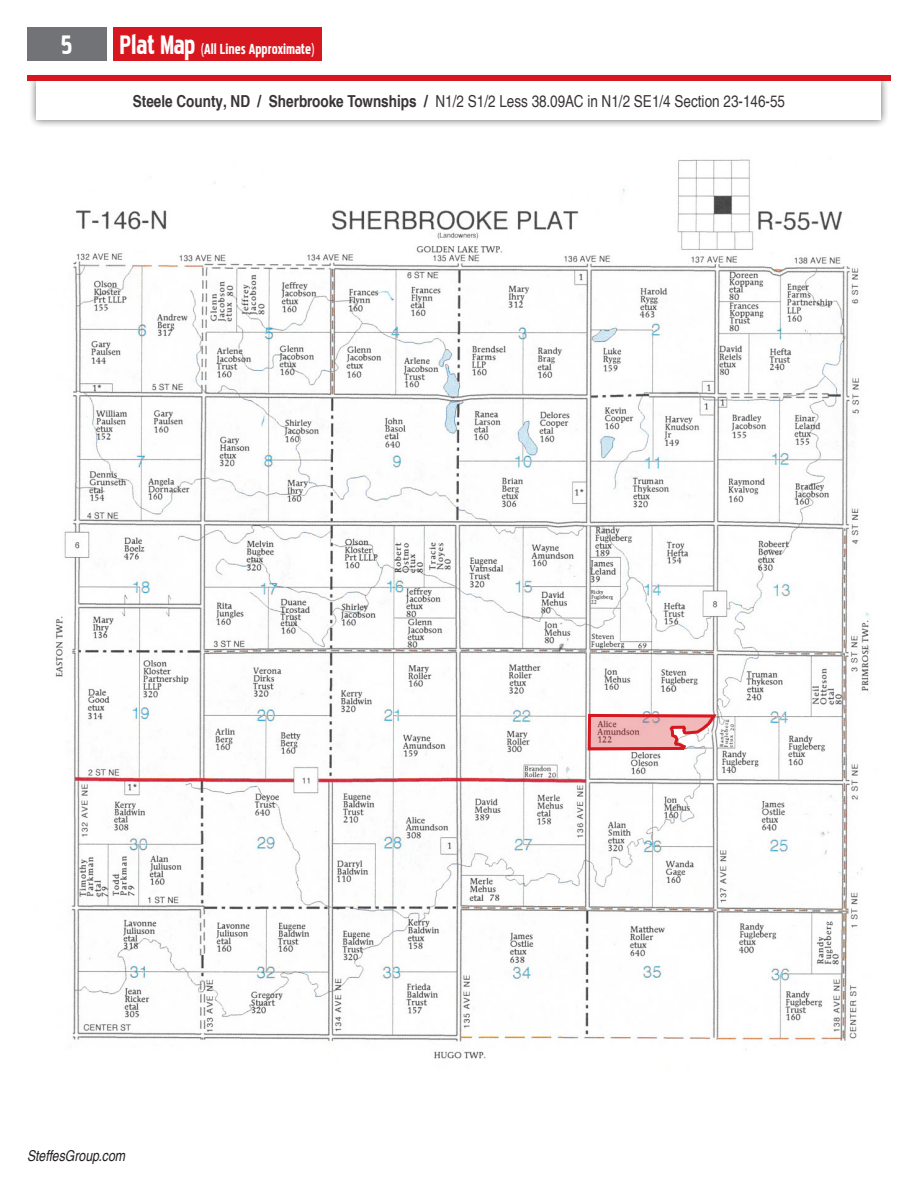
<style>
.page{position:relative;width:918px;height:1188px;background:#fff}
.page>*{position:absolute;margin:0;border:0;box-sizing:border-box;transform-origin:0 0}
.t1{font:33px "Pakenham";color:#fff}
.Plain_Text{font:18px "Pakenham";color:#fff}
.t2{font:condensed 16.5px "Helvetica LT Pro";color:#231f20}
.t3{font:italic condensed 15px "Helvetica LT Pro";color:#231f20}
.s1{font-size:33px}
.s2{font-weight:700}
</style>
<div class="page">
<div style="left:27px;top:27px;width:79px;height:33px;background:#727376"></div>
<div style="left:113px;top:27px;width:208px;height:33px;background:#d7171f"></div>
<div style="left:29px;top:72px;width:860px;height:56px;background:#231f20;opacity:.75"></div>
<div style="left:37px;top:81px;width:844px;height:39px;background:#fff"></div>
<div style="left:27px;top:75px;width:864px;height:6px;background:#d7171f"></div>
<img style="left:55px;top:158px;width:816px;height:910px">
<svg style="left:586px;top:712px;width:134px;height:40px"></svg>
<h1 class="t1" style="left:61px;top:30px;width:13px">5</h1>
<p class="Plain_Text" style="left:119px;top:41px;width:197px"><span class="s1">Plat Map</span> (All Lines Approximate)</p>
<p class="t2" style="left:133px;top:91px;width:654px"><span class="s2">Steele County, ND / Sherbrooke Townships /</span> N1/2 S1/2 Less 38.09AC in N1/2 SE1/4 Section 23-146-55</p>
<p class="t3" style="left:27px;top:1147px;width:100px">SteffesGroup.com</p>
</div>
